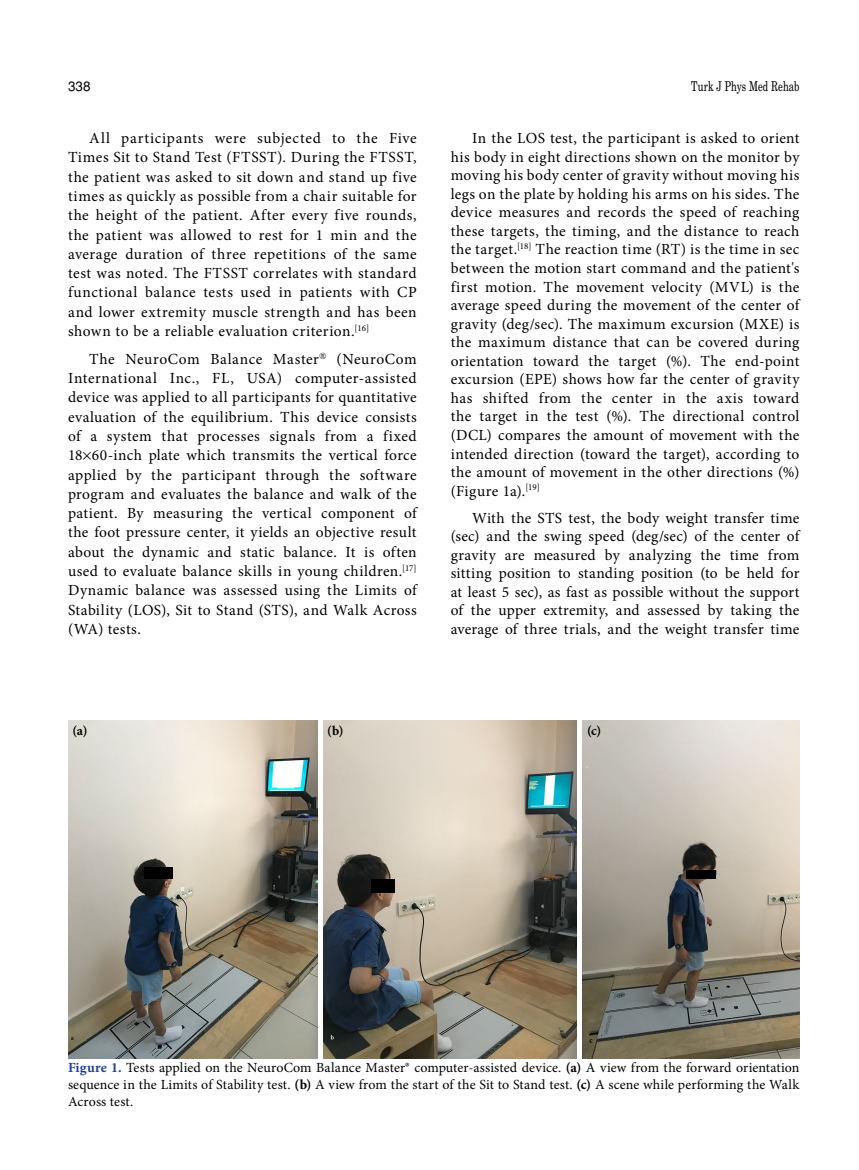
<style>
.page{position:relative;width:859px;height:1170px;background:#fff}
.page>*{position:absolute;margin:0;border:0;box-sizing:border-box;transform-origin:0 0}
.t1{font:15.45px/18.6px "Minion Pro";letter-spacing:.025em;color:#000;text-align:justify}
.t2{font:13.95px/16.8px "Minion Pro";letter-spacing:.01em;color:#000;text-align:justify}
.t3{font:13.5px "Madison Tr";letter-spacing:.005em;color:#000}
.t4{font:700 13.5px "Minion Pro";color:#000}
.t5{font:13.5px "Helvetica Normal Tr";color:#000}
.s1{font-weight:700;color:#20419b}
.s2{font-weight:700}
</style>
<div class="page">
<img style="left:68px;top:720px;width:731px;height:338px">
<div style="left:318px;top:719px;width:5px;height:340px;background:#fff"></div>
<div style="left:577px;top:719px;width:5px;height:340px;background:#fff"></div>
<div style="left:687px;top:869px;width:29px;height:9px;background:#000"></div>
<div style="left:371px;top:878px;width:23px;height:14px;background:#000"></div>
<div style="left:144px;top:867px;width:29px;height:11px;background:#000"></div>
<p class="t5" style="left:68px;top:78px;width:24px">338</p>
<p class="t3" style="left:691px;top:78px;width:110px">Turk J Phys Med Rehab</p>
<p class="t1" style="left:68px;top:129px;width:350px;line-height:19.4px;text-indent:21px">All participants were subjected to the Five Times Sit to Stand Test (FTSST). During the FTSST, the patient was asked to sit down and stand up five times as quickly as possible from a chair suitable for the height of the patient. After every five rounds, the patient was allowed to rest for 1 min and the average duration of three repetitions of the same test was noted. The FTSST correlates with standard functional balance tests used in patients with CP and lower extremity muscle strength and has been shown to be a reliable evaluation criterion.<sup>[16]</sup></p>
<p class="t1" style="left:68px;top:349px;width:350px;line-height:19.4px;text-indent:21px">The NeuroCom Balance Master<sup>®</sup> (NeuroCom International Inc., FL, USA) computer-assisted device was applied to all participants for quantitative evaluation of the equilibrium. This device consists of a system that processes signals from a fixed 18 60-inch plate which transmits the vertical force applied by the participant through the software program and evaluates the balance and walk of the patient. By measuring the vertical component of the foot pressure center, it yields an objective result about the dynamic and static balance. It is often used to evaluate balance skills in young children.<sup>[17] </sup>Dynamic balance was assessed using the Limits of Stability (LOS), Sit to Stand (STS), and Walk Across (WA) tests.</p>
<p class="t1" style="left:451px;top:129px;width:350px;text-indent:21px">In the LOS test, the participant is asked to orient his body in eight directions shown on the monitor by moving his body center of gravity without moving his legs on the plate by holding his arms on his sides. The device measures and records the speed of reaching these targets, the timing, and the distance to reach the target.<sup>[18]</sup> The reaction time (RT) is the time in sec between the motion start command and the patient's first motion. The movement velocity (MVL) is the average speed during the movement of the center of gravity (deg/sec). The maximum excursion (MXE) is the maximum distance that can be covered during orientation toward the target (%). The end-point excursion (EPE) shows how far the center of gravity has shifted from the center in the axis toward the target in the test (%). The directional control (DCL) compares the amount of movement with the intended direction (toward the target), according to the amount of movement in the other directions (%) (Figure 1a).<sup>[19]</sup></p>
<p class="t1" style="left:451px;top:508px;width:350px;text-indent:21px">With the STS test, the body weight transfer time (sec) and the swing speed (deg/sec) of the center of gravity are measured by analyzing the time from sitting position to standing position (to be held for at least 5 sec), as fast as possible without the support of the upper extremity, and assessed by taking the average of three trials, and the weight transfer time</p>
<p class="t4" style="left:73px;top:720px;width:16px">(a)</p>
<p class="t4" style="left:327px;top:720px;width:18px">(b)</p>
<p class="t4" style="left:587px;top:720px;width:16px">(c)</p>
<p class="t2" style="left:68px;top:1059px;width:733px"><span class="s1">Figure 1.</span> Tests applied on the NeuroCom Balance Master® computer-assisted device. <span class="s2">(a)</span> A view from the forward orientation sequence in the Limits of Stability test. <span class="s2">(b)</span> A view from the start of the Sit to Stand test. <span class="s2">(c)</span> A scene while performing the Walk Across test.</p>
</div>
